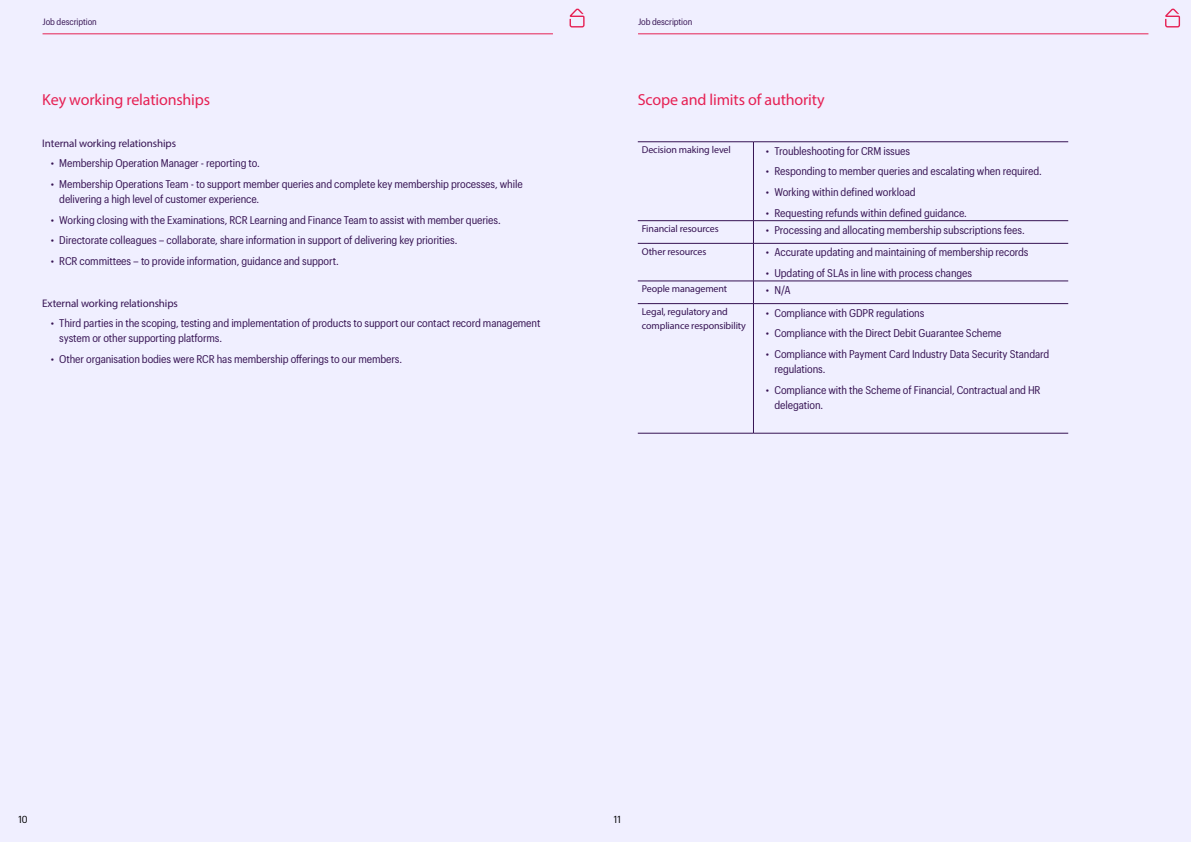
<style>
.page{position:relative;width:1191px;height:842px;background:#fff}
.page>*{position:absolute;margin:0;border:0;box-sizing:border-box;transform-origin:0 0}
.t1{font:16px "Myriad Pro";letter-spacing:-.01em;color:#e62154}
.t2{font:11px/15px "Graphik Compact";letter-spacing:-.01em;color:#361353}
.t3{font:11px "Myriad Pro";letter-spacing:-.01em;color:#361353}
.t4{font:10px/14px "Myriad Pro";letter-spacing:-.01em;color:#361353}
.t5{font:10px "Graphik Compact";color:#000}
.t6{font:9px "Graphik Compact";letter-spacing:-.01em;color:#361353}
</style>
<div class="page">
<div style="left:0;top:0;width:595px;height:842px;background:#f0efff"></div>
<hr style="left:43px;top:33px;width:510px;height:1px;background:#e62154">
<svg style="left:569px;top:8px;width:16px;height:20px"></svg>
<div style="left:595px;top:0;width:596px;height:842px;background:#f0efff"></div>
<hr style="left:638px;top:33px;width:510px;height:1px;background:#e62154">
<hr style="left:638px;top:220px;width:115px;height:1px;background:#361353">
<hr style="left:753px;top:220px;width:315px;height:1px;background:#361353">
<hr style="left:638px;top:243px;width:115px;height:1px;background:#361353">
<hr style="left:753px;top:243px;width:315px;height:1px;background:#361353">
<hr style="left:638px;top:281px;width:115px;height:1px;background:#361353">
<hr style="left:753px;top:281px;width:315px;height:1px;background:#361353">
<hr style="left:638px;top:303px;width:115px;height:1px;background:#361353">
<hr style="left:753px;top:303px;width:315px;height:1px;background:#361353">
<hr style="left:753px;top:142px;width:1px;height:79px;background:#361353">
<svg style="left:753px;top:221px;width:1px;height:22px"></svg>
<hr style="left:753px;top:243px;width:1px;height:38px;background:#361353">
<svg style="left:753px;top:282px;width:1px;height:21px"></svg>
<hr style="left:753px;top:304px;width:1px;height:129px;background:#361353">
<hr style="left:638px;top:142px;width:115px;height:1px;background:#361353">
<hr style="left:753px;top:142px;width:315px;height:1px;background:#361353">
<hr style="left:638px;top:433px;width:115px;height:1px;background:#361353">
<hr style="left:753px;top:433px;width:315px;height:1px;background:#361353">
<svg style="left:1165px;top:8px;width:15px;height:20px"></svg>
<p class="t6" style="left:43px;top:16px;width:56px">Job description</p>
<h1 class="t1" style="left:42px;top:90px;width:169px">Key working relationships</h1>
<p class="t3" style="left:42px;top:136px;width:135px">Internal working relationships</p>
<p class="t2" style="left:51px;top:155px;width:210px">• Membership Operation Manager - reporting to.</p>
<p class="t2" style="left:59px;top:176px;width:465px;text-indent:-9px">• Membership Operations Team - to support member queries and complete key membership processes, while delivering a high level of customer experience.</p>
<p class="t2" style="left:51px;top:212px;width:451px">• Working closing with the Examinations, RCR Learning and Finance Team to assist with member queries.</p>
<p class="t2" style="left:51px;top:232px;width:408px">• Directorate colleagues – collaborate, share information in support of delivering key priorities.</p>
<p class="t2" style="left:51px;top:253px;width:289px">• RCR committees – to provide information, guidance and support.</p>
<p class="t3" style="left:42px;top:296px;width:137px">External working relationships</p>
<p class="t2" style="left:59px;top:315px;width:482px;text-indent:-9px">• Third parties in the scoping, testing and implementation of products to support our contact record management system or other supporting platforms.</p>
<p class="t2" style="left:51px;top:351px;width:353px">• Other organisation bodies were RCR has membership offerings to our members.</p>
<p class="t6" style="left:638px;top:16px;width:56px">Job description</p>
<h1 class="t1" style="left:638px;top:90px;width:188px">Scope and limits of authority</h1>
<p class="t4" style="left:642px;top:143px;width:91px">Decision making level</p>
<p class="t2" style="left:766px;top:142px;width:146px">• Troubleshooting for CRM issues</p>
<p class="t2" style="left:766px;top:163px;width:277px">• Responding to member queries and escalating when required.</p>
<p class="t2" style="left:766px;top:184px;width:151px">• Working within defined workload</p>
<p class="t2" style="left:766px;top:204px;width:202px">• Requesting refunds within defined guidance.</p>
<p class="t4" style="left:642px;top:222px;width:78px">Financial resources</p>
<p class="t2" style="left:766px;top:221px;width:260px">• Processing and allocating membership subscriptions fees.</p>
<p class="t4" style="left:642px;top:244px;width:66px">Other resources</p>
<p class="t2" style="left:766px;top:244px;width:264px">• Accurate updating and maintaining of membership records</p>
<p class="t2" style="left:766px;top:265px;width:208px">• Updating of SLAs in line with process changes</p>
<p class="t4" style="left:642px;top:282px;width:87px">People management</p>
<p class="t2" style="left:766px;top:282px;width:26px">• N/A</p>
<p class="t4" style="left:642px;top:305px;width:106px">Legal, regulatory and compliance responsibility</p>
<p class="t2" style="left:766px;top:304px;width:160px">• Compliance with GDPR regulations</p>
<p class="t2" style="left:766px;top:325px;width:237px">• Compliance with the Direct Debit Guarantee Scheme</p>
<p class="t2" style="left:774px;top:346px;width:276px;text-indent:-9px">• Compliance with Payment Card Industry Data Security Standard regulations.</p>
<p class="t2" style="left:774px;top:381px;width:268px;text-indent:-9px">• Compliance with the Scheme of Financial, Contractual and HR delegation.</p>
<p class="t5" style="left:18px;top:812px;width:11px">10</p>
<p class="t5" style="left:614px;top:812px;width:8px">11</p>
</div>
